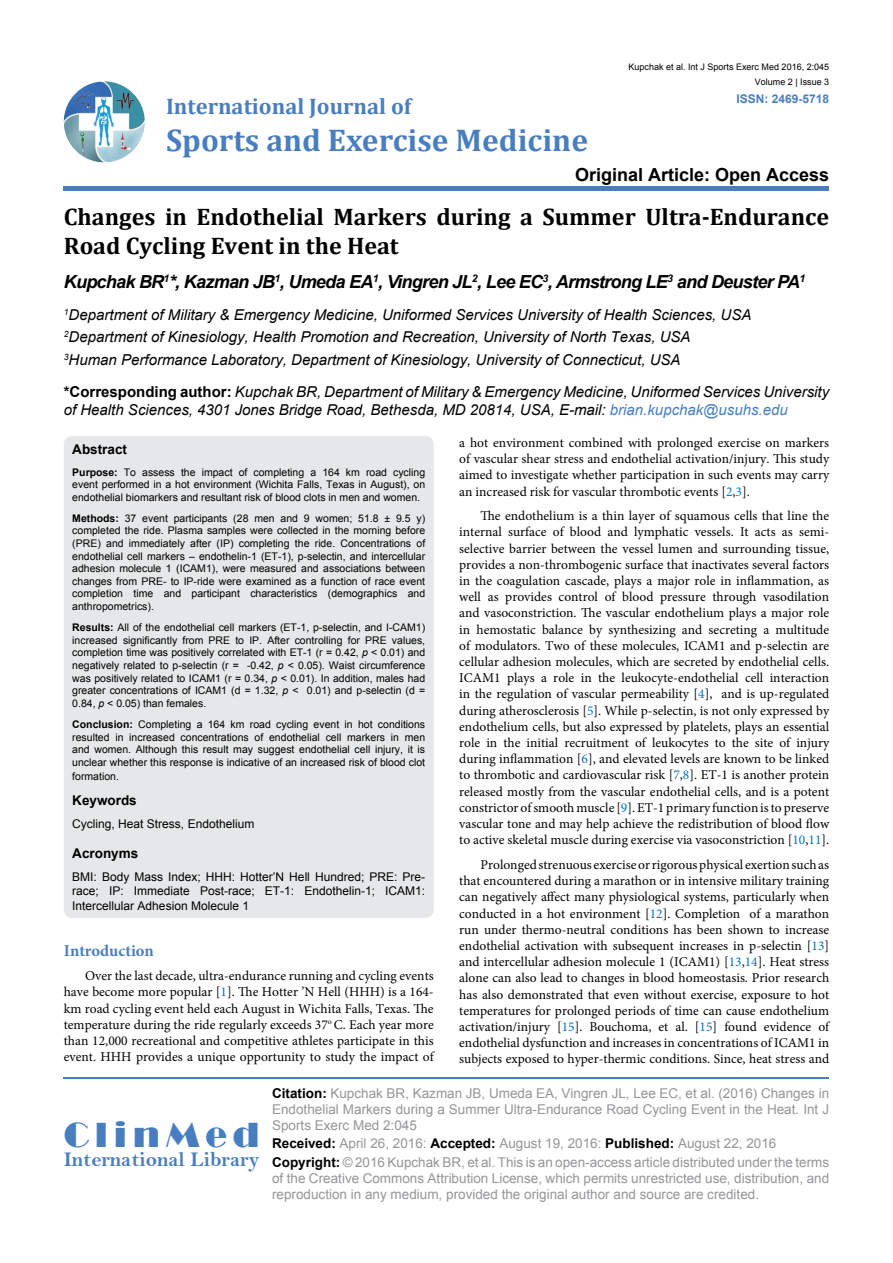
<style>
.page{position:relative;width:893px;height:1263px;background:#fff}
.page>*{position:absolute;margin:0;border:0;box-sizing:border-box;transform-origin:0 0}
.t1{font:36px "Broadway";letter-spacing:.16em;color:#487ec0}
.t2{font:700 31.5px "Cambria";color:#487ec0}
.t3{font:700 24px/28.8px "Cambria";color:#000}
.t4{font:700 22.5px "Cambria";color:#487ec0}
.t5{font:21px "Bell MT Bold";color:#487ec0}
.t6{font:italic 700 18px "Arial";letter-spacing:-.04em;color:#000}
.t7{font:700 18px "Arial";color:#000}
.t8{font:700 16.5px "Minion Pro";color:#487ec0}
.t9{font:italic 15px/22.2px "Arial";color:#000}
.t10{font:13.5px/16.2px "Minion Pro";color:#000;text-align:justify}
.t11{font:13.5px/16.2px "Arial";color:#939598}
.t12{font:700 13.5px "Arial";color:#000}
.t13{font:12px/14.4px "Arial";color:#000;text-align:justify}
.t14{font:700 12px "Arial";color:#487ec0}
.t15{font:10.5px/12.6px "Arial";color:#000;text-align:justify}
.t16{font:9px "Arial";color:#000}
.s1{font-weight:700;font-style:normal}
.s2{color:#487ec0}
.s3{font-weight:700}
.s4{font-style:italic}
.s5{color:#0072bc}
.s6{font-weight:700;color:#000}
</style>
<div class="page">
<img style="left:64px;top:81px;width:81px;height:81px;border-radius:41px">
<div style="left:64px;top:186px;width:765px;height:5px;background:#487ec0"></div>
<hr style="left:64px;top:1077px;width:765px;height:2px;background:#487ec0">
<div style="left:64px;top:436px;width:370px;height:482px;background:#e6e7e8;border-radius:9px"></div>
<p class="t16" style="left:629px;top:61px;width:202px">Kupchak et al. Int J Sports Exerc Med 2016, 2:045</p>
<p class="t14" style="left:736px;top:90px;width:94px">ISSN: 2469-5718</p>
<p class="t16" style="left:755px;top:76px;width:76px">Volume 2 | Issue 3</p>
<h3 class="t4" style="left:166px;top:90px;width:247px">International Journal of</h3>
<h2 class="t2" style="left:166px;top:118px;width:423px">Sports and Exercise Medicine</h2>
<h3 class="t7" style="left:575px;top:163px;width:256px">Original Article: Open Access</h3>
<h3 class="t3" style="left:64px;top:201px;width:767px">Changes in Endothelial Markers during a Summer Ultra-Endurance<br>Road Cycling Event in the Heat</h3>
<h3 class="t6" style="left:64px;top:270px;width:743px">Kupchak BR<sup>1</sup>*, Kazman JB<sup>1</sup>, Umeda EA<sup>1</sup>, Vingren JL<sup>2</sup>, Lee EC<sup>3</sup>, Armstrong LE<sup>3</sup> and Deuster PA<sup>1</sup></h3>
<p class="t9" style="left:64px;top:304px;width:689px"><sup>1</sup>Department of Military &amp; Emergency Medicine, Uniformed Services University of Health Sciences, USA<br><sup>2</sup>Department of Kinesiology, Health Promotion and Recreation, University of North Texas, USA<br><sup>3</sup>Human Performance Laboratory, Department of Kinesiology, University of Connecticut, USA</p>
<p class="t9" style="left:64px;top:383px;width:767px;line-height:18px"><span class="s1">*Corresponding author:</span> Kupchak BR, Department of Military &amp; Emergency Medicine, Uniformed Services University of Health Sciences, 4301 Jones Bridge Road, Bethesda, MD 20814, USA, E-mail: <span class="s2">brian.kupchak@usuhs.edu</span></p>
<p class="t12" style="left:72px;top:441px;width:56px">Abstract</p>
<p class="t15" style="left:72px;top:466px;width:354px"><span class="s3">Purpose:</span> To assess the impact of completing a 164 km road cycling event performed in a hot environment (Wichita Falls, Texas in August), on endothelial biomarkers and resultant risk of blood clots in men and women.</p>
<p class="t15" style="left:72px;top:512px;width:354px"><span class="s3">Methods:</span> 37 event participants (28 men and 9 women; 51.8 ± 9.5 y) completed the ride. Plasma samples were collected in the morning before (PRE) and immediately after (IP) completing the ride. Concentrations of endothelial cell markers – endothelin-1 (ET-1), p-selectin, and intercellular adhesion molecule 1 (ICAM1), were measured and associations between changes from PRE- to IP-ride were examined as a function of race event completion time and participant characteristics (demographics and anthropometrics).</p>
<p class="t15" style="left:72px;top:621px;width:354px"><span class="s3">Results:</span> All of the endothelial cell markers (ET-1, p-selectin, and I-CAM1) increased significantly from PRE to IP. After controlling for PRE values, completion time was positively correlated with ET-1 (r = 0.42, <span class="s4">p</span> &lt; 0.01) and negatively related to p-selectin (r = -0.42, <span class="s4">p</span> &lt; 0.05). Waist circumference was positively related to ICAM1 (r = 0.34, <span class="s4">p</span> &lt; 0.01). In addition, males had greater concentrations of ICAM1 (d = 1.32, <span class="s4">p</span> &lt; 0.01) and p-selectin (d = 0.84, <span class="s4">p</span> &lt; 0.05) than females.</p>
<p class="t15" style="left:72px;top:718px;width:354px"><span class="s3">Conclusion:</span> Completing a 164 km road cycling event in hot conditions resulted in increased concentrations of endothelial cell markers in men and women. Although this result may suggest endothelial cell injury, it is unclear whether this response is indicative of an increased risk of blood clot</p>
<p class="t15" style="left:72px;top:770px;width:48px">formation.</p>
<p class="t12" style="left:72px;top:791px;width:66px">Keywords</p>
<p class="t13" style="left:72px;top:816px;width:184px">Cycling, Heat Stress, Endothelium</p>
<p class="t12" style="left:72px;top:844px;width:68px">Acronyms</p>
<p class="t13" style="left:72px;top:869px;width:354px">BMI: Body Mass Index; HHH: Hotter’N Hell Hundred; PRE: Pre&shy;race; IP: Immediate Post-race; ET-1: Endothelin-1; ICAM1:<br>Intercellular Adhesion Molecule 1</p>
<p class="t10" style="left:459px;top:435px;width:371px">a hot environment combined with prolonged exercise on markers of vascular shear stress and endothelial activation/injury. This study aimed to investigate whether participation in such events may carry an increased risk for vascular thrombotic events [<span class="s5">2</span>,<span class="s5">3</span>].</p>
<p class="t10" style="left:459px;top:508px;width:371px;text-indent:21px">The endothelium is a thin layer of squamous cells that line the internal surface of blood and lymphatic vessels. It acts as semi&shy;selective barrier between the vessel lumen and surrounding tissue, provides a non-thrombogenic surface that inactivates several factors in the coagulation cascade, plays a major role in inflammation, as well as provides control of blood pressure through vasodilation and vasoconstriction. The vascular endothelium plays a major role in hemostatic balance by synthesizing and secreting a multitude of modulators. Two of these molecules, ICAM1 and p-selectin are cellular adhesion molecules, which are secreted by endothelial cells.<br>ICAM1 plays a role in the leukocyte-endothelial cell interaction in the regulation of vascular permeability [<span class="s5">4</span>], and is up-regulated during atherosclerosis [<span class="s5">5</span>]. While p-selectin, is not only expressed by endothelium cells, but also expressed by platelets, plays an essential role in the initial recruitment of leukocytes to the site of injury during inflammation [<span class="s5">6</span>], and elevated levels are known to be linked to thrombotic and cardiovascular risk [<span class="s5">7</span>,<span class="s5">8</span>]. ET-1 is another protein released mostly from the vascular endothelial cells, and is a potent constrictor of smooth muscle [<span class="s5">9</span>]. ET-1 primary function is to preserve vascular tone and may help achieve the redistribution of blood flow to active skeletal muscle during exercise via vasoconstriction [<span class="s5">10</span>,<span class="s5">11</span>].</p>
<p class="t10" style="left:459px;top:857px;width:371px;text-indent:21px">Prolonged strenuous exercise or rigorous physical exertion such as that encountered during a marathon or in intensive military training can negatively affect many physiological systems, particularly when conducted in a hot environment [<span class="s5">12</span>]. Completion of a marathon run under thermo-neutral conditions has been shown to increase endothelial activation with subsequent increases in p-selectin [<span class="s5">13</span>] and intercellular adhesion molecule 1 (ICAM1) [<span class="s5">13</span>,<span class="s5">14</span>]. Heat stress alone can also lead to changes in blood homeostasis. Prior research has also demonstrated that even without exercise, exposure to hot temperatures for prolonged periods of time can cause endothelium activation/injury [<span class="s5">15</span>]. Bouchoma, et al. [<span class="s5">15</span>] found evidence of endothelial dysfunction and increases in concentrations of ICAM1 in subjects exposed to hyper-thermic conditions. Since, heat stress and</p>
<p class="t8" style="left:64px;top:939px;width:92px">Introduction</p>
<p class="t10" style="left:64px;top:968px;width:371px;text-indent:21px">Over the last decade, ultra-endurance running and cycling events have become more popular [<span class="s5">1</span>]. The Hotter ’N Hell (HHH) is a 164- km road cycling event held each August in Wichita Falls, Texas. The temperature during the ride regularly exceeds 37<sup>o</sup> C. Each year more than 12,000 recreational and competitive athletes participate in this event. HHH provides a unique opportunity to study the impact of</p>
<h1 class="t1" style="left:64px;top:1113px;width:197px">ClinMed</h1>
<h3 class="t5" style="left:64px;top:1147px;width:197px">International Library</h3>
<p class="t11" style="left:272px;top:1085px;width:559px;text-align:justify"><span class="s6">Citation:</span> Kupchak BR, Kazman JB, Umeda EA, Vingren JL, Lee EC, et al. (2016) Changes in Endothelial Markers during a Summer Ultra-Endurance Road Cycling Event in the Heat. Int J Sports Exerc Med 2:045</p>
<p class="t11" style="left:272px;top:1135px;width:559px;line-height:18.3px"><span class="s6">Received:</span> April 26, 2016: <span class="s6">Accepted:</span> August 19, 2016: <span class="s6">Published:</span> August 22, 2016<br><span class="s6">Copyright:</span> © 2016 Kupchak BR, et al. This is an open-access article distributed under the terms</p>
<p class="t11" style="left:272px;top:1170px;width:559px">of the Creative Commons Attribution License, which permits unrestricted use, distribution, and reproduction in any medium, provided the original author and source are credited.</p>
</div>
